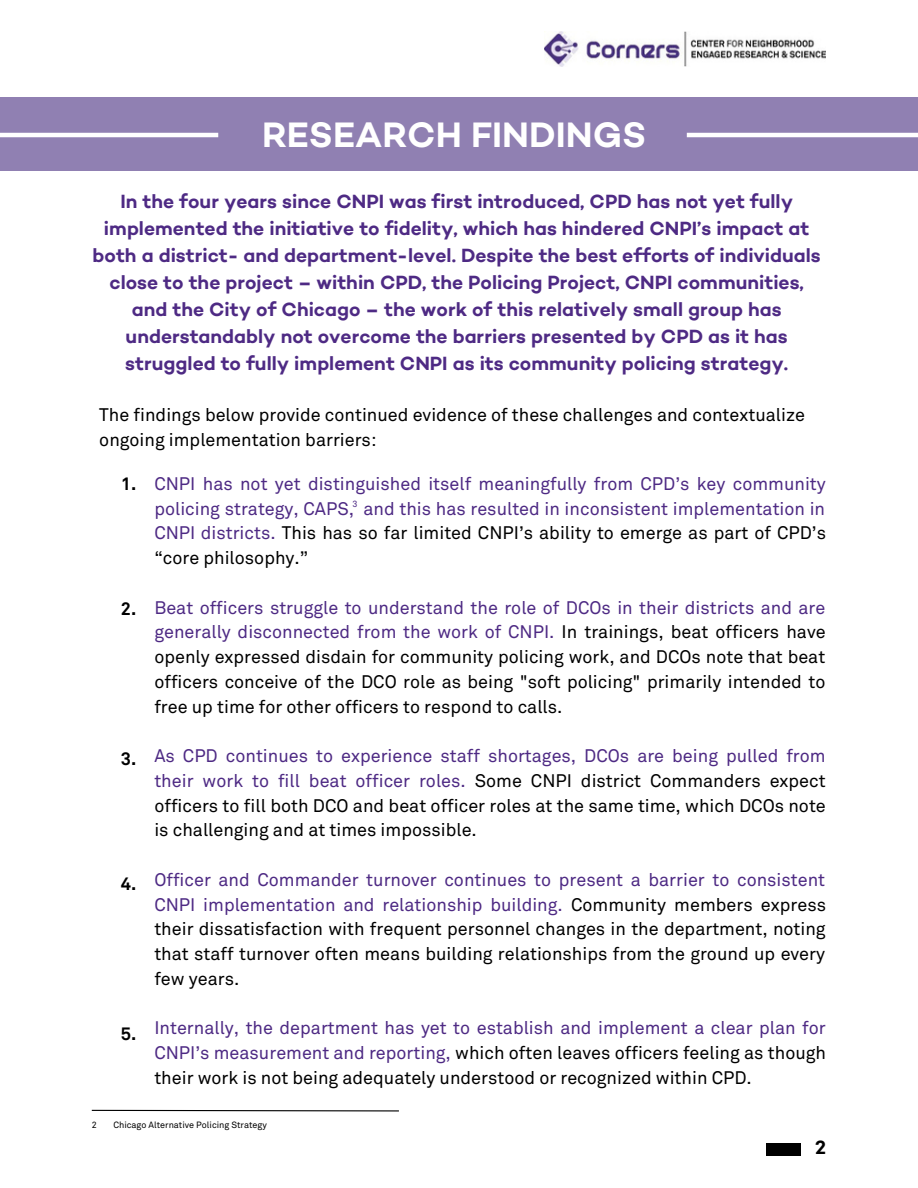
<style>
.page{position:relative;width:918px;height:1188px;background:#fff}
.page>*{position:absolute;margin:0;border:0;box-sizing:border-box;transform-origin:0 0}
.t1{font:600 36px "Campton";color:#fff}
.t2{font:600 19.5px/27px "Campton";color:#4e2a84;text-align:center}
.t3{font:600 19.5px "Campton";color:#000}
.t4{font:18px/24.8px "Akk Rg Pro 1";color:#000;text-align:justify}
.t5{font:18px/24.8px "Akk Rg Pro 1";color:#4e2a84;text-align:justify}
.t6{font:18px "Akk Bd Pro 1";color:#000}
.t7{font:9px "Akk Rg Pro 1";color:#000}
.t8{font:9px "Akk Rg Pro 1";color:#4e2a84}
.s1{color:#000}
.s2{color:#4e2a84}
</style>
<div class="page">
<div style="left:0;top:98px;width:918px;height:73px;background:#9080b2"></div>
<img style="left:545px;top:32px;width:281px;height:35px">
<hr style="left:0;top:133px;width:218px;height:4px;background:#fff">
<hr style="left:687px;top:133px;width:231px;height:4px;background:#fff">
<svg style="left:91px;top:1109px;width:308px;height:3px"></svg>
<div style="left:766px;top:1143px;width:34px;height:13px;background:#000"></div>
<p class="t1" style="left:262px;top:113px;width:386px">RESEARCH FINDINGS</p>
<p class="t2" style="left:93px;top:188px;width:730px">In the four years since CNPI was first introduced, CPD has not yet fully implemented the initiative to fidelity, which has hindered CNPI’s impact at both a district- and department-level. Despite the best efforts of individuals close to the project – within CPD, the Policing Project, CNPI communities, and the City of Chicago – the work of this relatively small group has understandably not overcome the barriers presented by CPD as it has struggled to fully implement CNPI as its community policing strategy.</p>
<p class="t4" style="left:99px;top:404px;width:707px">The findings below provide continued evidence of these challenges and contextualize ongoing implementation barriers:</p>
<p class="t6" style="left:121px;top:476px;width:17px">1.</p>
<p class="t5" style="left:154px;top:472px;width:673px">CNPI has not yet distinguished itself meaningfully from CPD’s key community policing strategy, CAPS, and this has resulted in inconsistent implementation in CNPI districts. <span class="s1">This has so far limited CNPI’s ability to emerge as part of CPD’s “core philosophy.”</span></p>
<p class="t4" style="left:154px;top:596px;width:673px"><span class="s2">Beat officers struggle to understand the role of DCOs in their districts and are generally disconnected from the work of CNPI.</span> In trainings, beat officers have openly expressed disdain for community policing work, and DCOs note that beat officers conceive of the DCO role as being "soft policing" primarily intended to free up time for other officers to respond to calls.</p>
<p class="t4" style="left:154px;top:745px;width:673px"><span class="s2">As CPD continues to experience staff shortages, DCOs are being pulled from their work to fill beat officer roles.</span> Some CNPI district Commanders expect officers to fill both DCO and beat officer roles at the same time, which DCOs note is challenging and at times impossible.</p>
<p class="t4" style="left:154px;top:868px;width:673px"><span class="s2">Officer and Commander turnover continues to present a barrier to consistent CNPI implementation and relationship building.</span> Community members express their dissatisfaction with frequent personnel changes in the department, noting that staff turnover often means building relationships from the ground up every few years.</p>
<p class="t4" style="left:154px;top:1017px;width:673px"><span class="s2">Internally, the department has yet to establish and implement a clear plan for CNPI’s measurement and reporting,</span> which often leaves officers feeling as though their work is not being adequately understood or recognized within CPD.</p>
<p class="t8" style="left:353px;top:500px;width:7px">3</p>
<p class="t6" style="left:121px;top:601px;width:17px">2.</p>
<p class="t6" style="left:121px;top:751px;width:17px">3.</p>
<p class="t6" style="left:121px;top:876px;width:17px">4.</p>
<p class="t6" style="left:121px;top:1026px;width:17px">5.</p>
<p class="t7" style="left:92px;top:1121px;width:7px">2</p>
<p class="t7" style="left:113px;top:1121px;width:155px">Chicago Alternative Policing Strategy</p>
<p class="t3" style="left:815px;top:1136px;width:12px">2</p>
</div>
